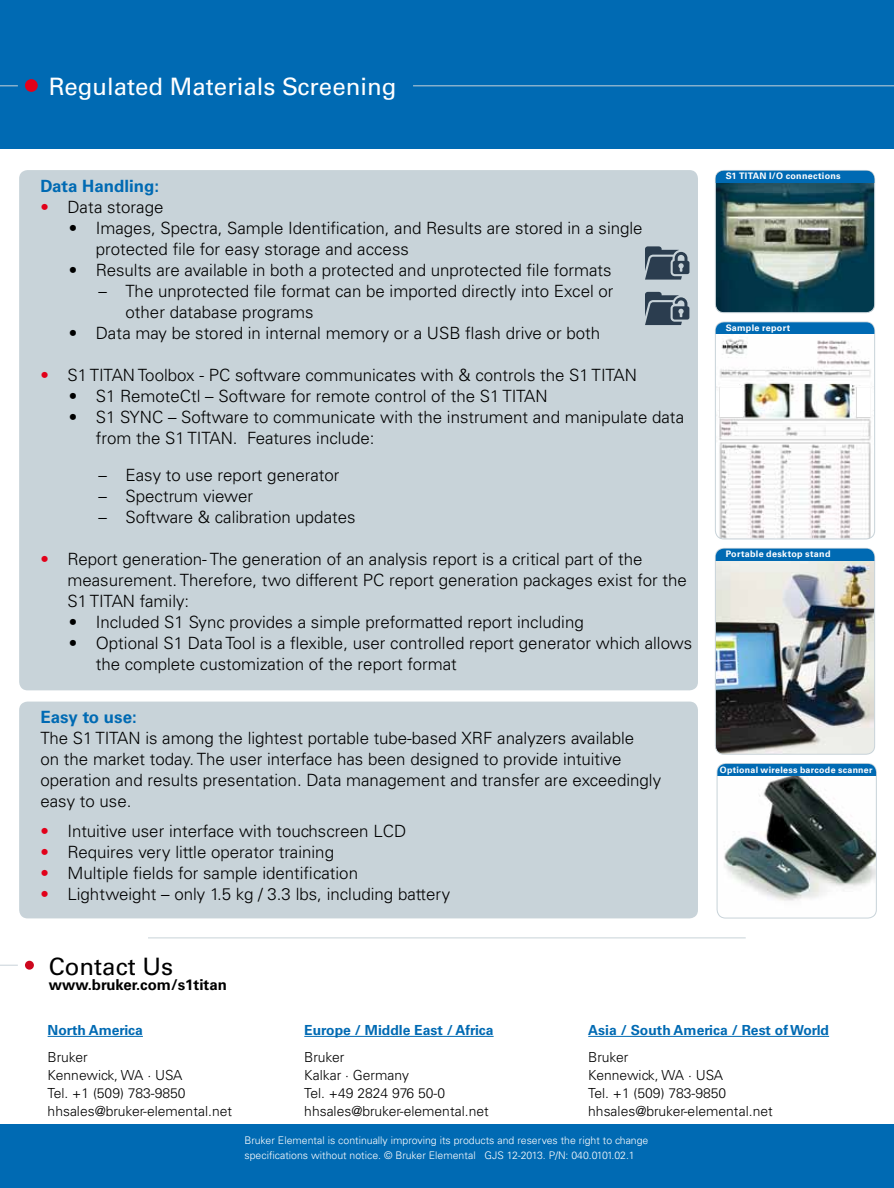
<style>
.page{position:relative;width:894px;height:1188px;background:#fff}
.page>*{position:absolute;margin:0;border:0;box-sizing:border-box;transform-origin:0 0}
.t1{font:24px "Univers";color:#fff}
.t2{font:24px "Univers";color:#000}
.t3{font:300 16.8px/21px "Univers";color:#000}
.t4{font:700 16.8px "Univers";color:#006ab3}
.t5{font:700 15px "Univers";color:#000}
.t6{font:300 13.8px/18px "Univers";color:#000}
.t7{font:700 13.8px "Univers";color:#006ab3}
.t8{font:300 10.5px/15px "Univers";color:#fff}
.t9{font:700 9px "Univers";letter-spacing:.03em;color:#fff}
.t10{font:700 8.85px "Univers";letter-spacing:.03em;color:#fff}
.s1{color:#e2001a}
</style>
<div class="page">
<div style="left:0;top:1124px;width:893px;height:64px;background:#006ab3"></div>
<hr style="left:48px;top:1036px;width:95px;height:1px;background:#006ab3">
<hr style="left:304px;top:1036px;width:189px;height:1px;background:#006ab3">
<svg style="left:0;top:965px;width:18px;height:1px"></svg>
<div style="left:25px;top:961px;width:9px;height:9px;background:#cd071e;border-radius:50%"></div>
<hr style="left:148px;top:938px;width:597px;height:1px;background:#c8d3d9">
<hr style="left:588px;top:1036px;width:240px;height:1px;background:#006ab3">
<div style="left:0;top:0;width:893px;height:149px;background:#006ab3"></div>
<svg style="left:0;top:85px;width:18px;height:1px"></svg>
<div style="left:25px;top:79px;width:13px;height:13px;background:#e2001a;border-radius:50%"></div>
<hr style="left:413px;top:85px;width:480px;height:1px;background:#c8d3d9">
<div style="left:19px;top:702px;width:678px;height:216px;background:#c8d3d9;border-radius:9px"></div>
<div style="left:19px;top:170px;width:678px;height:520px;background:#c8d3d9;border-radius:9px"></div>
<svg style="left:645px;top:246px;width:44px;height:34px"></svg>
<svg style="left:645px;top:292px;width:44px;height:33px"></svg>
<img style="left:716px;top:338px;width:158px;height:201px">
<div style="left:714px;top:322px;width:160px;height:217px;border:1px solid #c8d3d9;border-radius:9px"></div>
<div style="left:715px;top:322px;width:159px;height:12px;background:#006ab3"></div>
<img style="left:716px;top:170px;width:158px;height:143px">
<div style="left:714px;top:170px;width:160px;height:143px;border:1px solid #c8d3d9;border-radius:9px"></div>
<div style="left:715px;top:171px;width:159px;height:11px;background:#006ab3"></div>
<img style="left:716px;top:560px;width:158px;height:194px">
<div style="left:714px;top:548px;width:160px;height:207px;border:1px solid #c8d3d9;border-radius:9px"></div>
<div style="left:715px;top:549px;width:159px;height:11px;background:#006ab3"></div>
<img style="left:718px;top:767px;width:158px;height:151px">
<div style="left:716px;top:763px;width:160px;height:155px;border:1px solid #c8d3d9;border-radius:9px"></div>
<div style="left:717px;top:764px;width:158px;height:12px;background:#006ab3"></div>
<h1 class="t1" style="left:49px;top:73px;width:349px">Regulated Materials Screening</h1>
<p class="t4" style="left:40px;top:176px;width:120px">Data Handling:</p>
<p class="t3" style="left:40px;top:197px;width:124px"><span class="s1">•</span> Data storage</p>
<p class="t3" style="left:96px;top:218px;width:548px;text-indent:-27px">• Images, Spectra, Sample Identification, and Results are stored in a single protected file for easy storage and access</p>
<p class="t3" style="left:69px;top:259px;width:544px">• Results are available in both a protected and unprotected file formats</p>
<p class="t3" style="left:125px;top:280px;width:489px;text-indent:-27px">– The unprotected file format can be imported directly into Excel or other database programs</p>
<p class="t3" style="left:69px;top:322px;width:532px">• Data may be stored in internal memory or a USB flash drive or both</p>
<p class="t3" style="left:40px;top:364px;width:598px"><span class="s1">•</span> S1 TITAN Toolbox - PC software communicates with &amp; controls the S1 TITAN</p>
<p class="t3" style="left:69px;top:385px;width:480px">• S1 RemoteCtl – Software for remote control of the S1 TITAN</p>
<p class="t3" style="left:96px;top:406px;width:590px;text-indent:-27px">• S1 SYNC – Software to communicate with the instrument and manipulate data from the S1 TITAN. Features include:</p>
<p class="t3" style="left:98px;top:465px;width:242px">– Easy to use report generator</p>
<p class="t3" style="left:98px;top:486px;width:156px">– Spectrum viewer</p>
<p class="t3" style="left:98px;top:507px;width:258px">– Software &amp; calibration updates</p>
<p class="t3" style="left:67px;top:549px;width:620px;text-indent:-27px"><span class="s1">•</span> Report generation- The generation of an analysis report is a critical part of the measurement. Therefore, two different PC report generation packages exist for the<br>S1 TITAN family:</p>
<p class="t3" style="left:69px;top:612px;width:516px">• Included S1 Sync provides a simple preformatted report including</p>
<p class="t3" style="left:96px;top:633px;width:597px;text-indent:-27px">• Optional S1 Data Tool is a flexible, user controlled report generator which allows the complete customization of the report format</p>
<p class="t4" style="left:40px;top:707px;width:98px">Easy to use:</p>
<p class="t3" style="left:40px;top:727px;width:622px">The S1 TITAN is among the lightest portable tube-based XRF analyzers available<br>on the market today. The user interface has been designed to provide intuitive operation and results presentation. Data management and transfer are exceedingly easy to use.</p>
<p class="t3" style="left:40px;top:821px;width:367px"><span class="s1">•</span> Intuitive user interface with touchscreen LCD</p>
<p class="t3" style="left:40px;top:842px;width:295px"><span class="s1">•</span> Requires very little operator training</p>
<p class="t3" style="left:40px;top:863px;width:319px"><span class="s1">•</span> Multiple fields for sample identification</p>
<p class="t3" style="left:40px;top:884px;width:411px"><span class="s1">•</span> Lightweight – only 1.5 kg / 3.3 lbs, including battery</p>
<h1 class="t2" style="left:49px;top:952px;width:126px">Contact Us</h1>
<p class="t9" style="left:725px;top:171px;width:116px">S1 TITAN I/O connections</p>
<p class="t9" style="left:725px;top:323px;width:66px">Sample report</p>
<p class="t9" style="left:725px;top:549px;width:106px">Portable desktop stand</p>
<p class="t10" style="left:719px;top:765px;width:154px">Optional wireless barcode scanner</p>
<p class="t5" style="left:49px;top:976px;width:179px">www.bruker.com/s1titan</p>
<p class="t7" style="left:48px;top:1022px;width:97px">North America</p>
<p class="t7" style="left:304px;top:1022px;width:191px">Europe / Middle East / Africa</p>
<p class="t7" style="left:588px;top:1022px;width:242px">Asia / South America / Rest of World</p>
<p class="t6" style="left:48px;top:1048px;width:186px">Bruker<br>Kennewick, WA · USA<br>Tel. +1 (509) 783-9850 hhsales@bruker-elemental.net</p>
<p class="t6" style="left:304px;top:1048px;width:186px">Bruker<br>Kalkar · Germany<br>Tel. +49 2824 976 50-0 hhsales@bruker-elemental.net</p>
<p class="t8" style="left:244px;top:1133px;width:405px">Bruker Elemental is continually improving its products and reserves the right to change specifications without notice. © Bruker Elemental GJS 12-2013. P/N: 040.0101.02.1</p>
<p class="t6" style="left:588px;top:1048px;width:186px">Bruker<br>Kennewick, WA · USA<br>Tel. +1 (509) 783-9850 hhsales@bruker-elemental.net</p>
</div>
